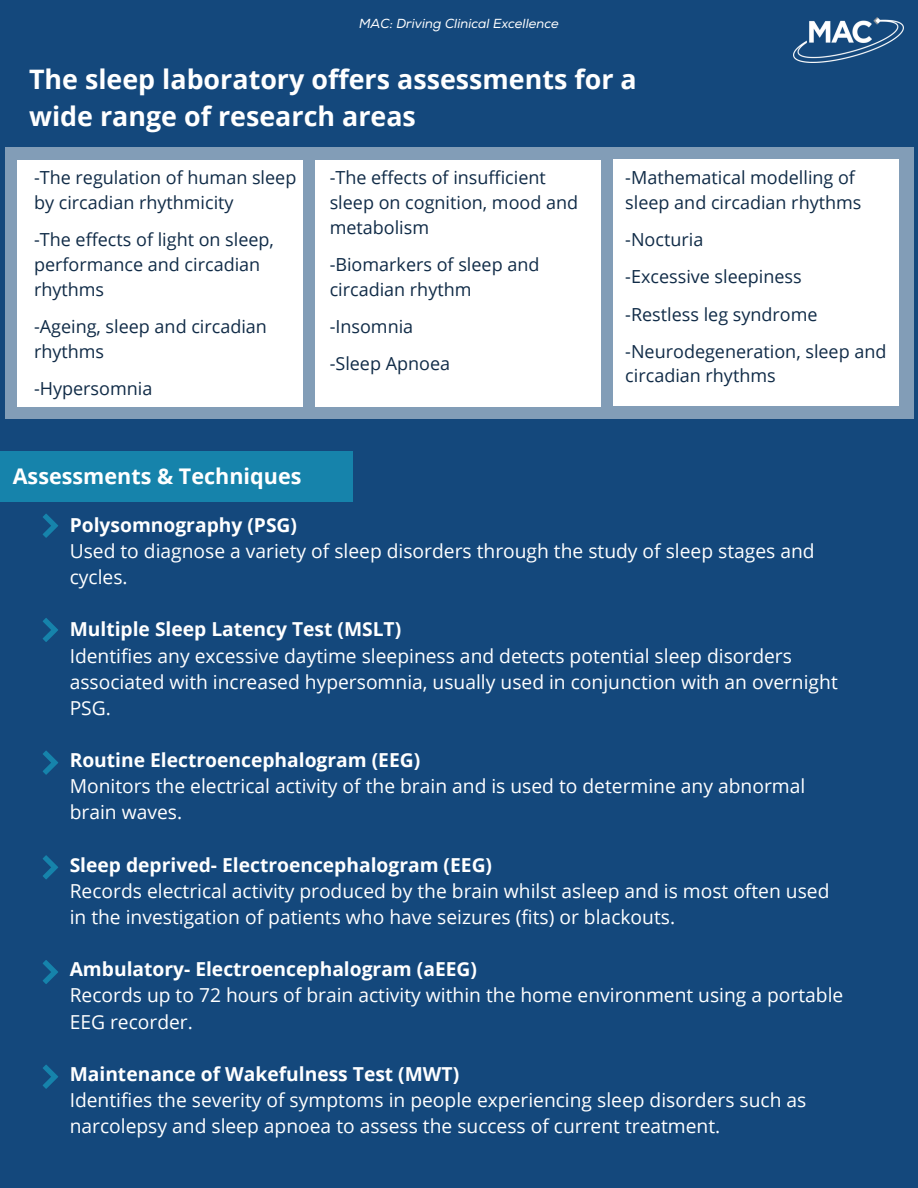
<style>
.page{position:relative;width:918px;height:1188px;background:#14487c}
.page>*{position:absolute;margin:0;border:0;box-sizing:border-box;transform-origin:0 0}
.t1{font:700 26.85px/37.2px "Open Sans";color:#fff}
.t2{font:700 21.6px "Open Sans";color:#fff}
.t3{font:19.2px/26.1px "Open Sans";color:#fff}
.t4{font:700 19.2px "Open Sans";color:#fff}
.t5{font:18px/24.8px "Open Sans";color:#102b47}
.t6{font:italic 13.05px "Nexa";color:#fff}
.s1{font-weight:700}
</style>
<div class="page">
<img style="left:793px;top:18px;width:111px;height:45px">
<div style="left:0;top:452px;width:352px;height:50px;background:#1683ab"></div>
<svg style="left:43px;top:514px;width:15px;height:24px"></svg>
<svg style="left:43px;top:618px;width:15px;height:24px"></svg>
<svg style="left:43px;top:751px;width:15px;height:24px"></svg>
<svg style="left:43px;top:855px;width:15px;height:24px"></svg>
<svg style="left:43px;top:960px;width:15px;height:24px"></svg>
<svg style="left:43px;top:1065px;width:15px;height:24px"></svg>
<div style="left:5px;top:147px;width:908px;height:271px;background:#829db7"></div>
<div style="left:613px;top:159px;width:285px;height:247px;background:#fff"></div>
<div style="left:315px;top:160px;width:286px;height:246px;background:#fff"></div>
<div style="left:17px;top:160px;width:286px;height:246px;background:#fff"></div>
<h3 class="t6" style="left:359px;top:16px;width:201px">MAC: Driving Clinical Excellence</h3>
<h3 class="t1" style="left:29px;top:60px;width:609px">The sleep laboratory offers assessments for a wide range of research areas</h3>
<h3 class="t5" style="left:34px;top:165px;width:264px">-The regulation of human sleep by circadian rhythmicity</h3>
<h3 class="t5" style="left:34px;top:227px;width:241px">-The effects of light on sleep, performance and circadian rhythms</h3>
<p class="t5" style="left:34px;top:314px;width:234px">-Ageing, sleep and circadian rhythms</p>
<h2 class="t5" style="left:34px;top:376px;width:120px">-Hypersomnia</h2>
<p class="t5" style="left:330px;top:165px;width:250px">-The effects of insufficient sleep on cognition, mood and metabolism</p>
<p class="t5" style="left:330px;top:252px;width:211px">-Biomarkers of sleep and circadian rhythm</p>
<p class="t5" style="left:330px;top:314px;width:85px">-Insomnia</p>
<p class="t5" style="left:330px;top:351px;width:122px">-Sleep Apnoea</p>
<p class="t5" style="left:625px;top:165px;width:238px">-Mathematical modelling of sleep and circadian rhythms</p>
<p class="t5" style="left:625px;top:227px;width:80px">-Nocturia</p>
<h3 class="t5" style="left:625px;top:264px;width:178px">-Excessive sleepiness</h3>
<h3 class="t5" style="left:625px;top:301px;width:194px">-Restless leg syndrome</h3>
<p class="t5" style="left:625px;top:338px;width:263px">-Neurodegeneration, sleep and circadian rhythms</p>
<h3 class="t2" style="left:13px;top:461px;width:290px">Assessments &amp; Techniques</h3>
<p class="t3" style="left:70px;top:511px;width:746px"><span class="s1">Polysomnography (PSG)<br></span>Used to diagnose a variety of sleep disorders through the study of sleep stages and cycles.</p>
<h1 class="t3" style="left:70px;top:616px;width:770px"><span class="s1">Multiple Sleep Latency Test (MSLT)<br></span>Identifies any excessive daytime sleepiness and detects potential sleep disorders associated with increased hypersomnia, usually used in conjunction with an overnight PSG.</h1>
<h3 class="t4" style="left:70px;top:747px;width:352px">Routine Electroencephalogram (EEG)</h3>
<h3 class="t3" style="left:70px;top:773px;width:737px">Monitors the electrical activity of the brain and is used to determine any abnormal brain waves.</h3>
<h3 class="t4" style="left:70px;top:851px;width:424px">Sleep deprived- Electroencephalogram (EEG)</h3>
<p class="t3" style="left:70px;top:877px;width:761px">Records electrical activity produced by the brain whilst asleep and is most often used in the investigation of patients who have seizures (fits) or blackouts.</p>
<h3 class="t4" style="left:70px;top:956px;width:409px">Ambulatory- Electroencephalogram (aEEG)</h3>
<h3 class="t3" style="left:70px;top:982px;width:775px">Records up to 72 hours of brain activity within the home environment using a portable<br>EEG recorder.</h3>
<h3 class="t4" style="left:70px;top:1060px;width:391px">Maintenance of Wakefulness Test (MWT)</h3>
<h3 class="t3" style="left:70px;top:1087px;width:738px">Identifies the severity of symptoms in people experiencing sleep disorders such as narcolepsy and sleep apnoea to assess the success of current treatment.</h3>
</div>
